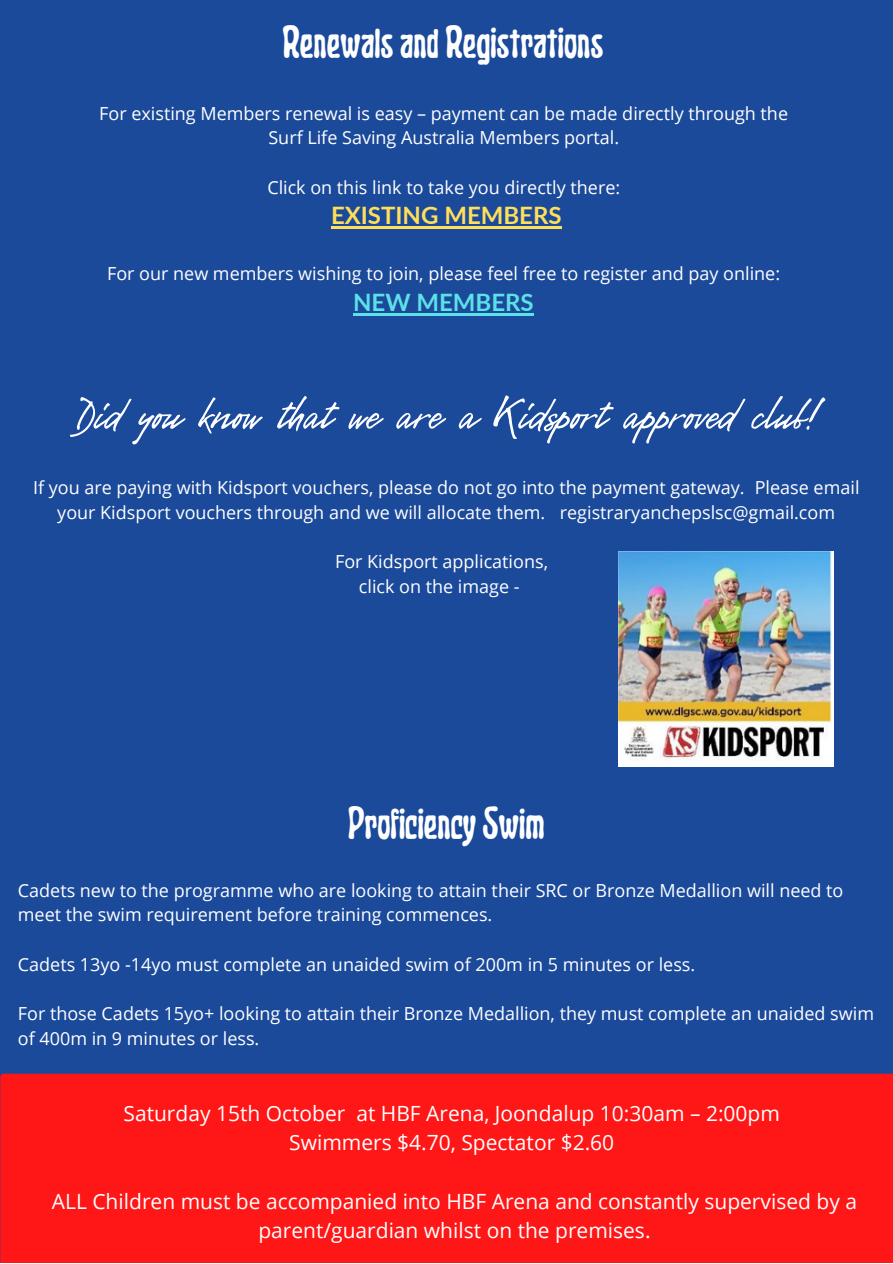
<style>
.page{position:relative;width:893px;height:1264px;background:#fff}
.page>*{position:absolute;margin:0;border:0;box-sizing:border-box;transform-origin:0 0}
.t1{font:52.5px "Gentlemens Script";color:#fff}
.t2{font:45px "Ayr Lucidity Psych";color:#fff}
.t3{font:700 24px "Lato";color:#ffde59}
.t4{font:700 24px "Lato";color:#5ce1e6}
.t5{font:21px/29.2px "Open Sans";color:#fff;text-align:center}
.t6{font:18px/24.8px "Open Sans";color:#fff;text-align:center}
</style>
<div class="page">
<div style="left:0;top:0;width:892px;height:1073px;background:#1b4a9b"></div>
<hr style="left:331px;top:226px;width:230px;height:3px;background:#ffde59">
<hr style="left:353px;top:313px;width:180px;height:2px;background:#5ce1e6">
<img style="left:618px;top:551px;width:215px;height:215px">
<div style="left:0;top:1073px;width:892px;height:189px;background:#ff1616"></div>
<h2 class="t2" style="left:282px;top:12px;width:322px">Renewals and Registrations</h2>
<p class="t6" style="left:99px;top:100px;width:690px">For existing Members renewal is easy – payment can be made directly through the<br>Surf Life Saving Australia Members portal.</p>
<p class="t6" style="left:267px;top:174px;width:354px">Click on this link to take you directly there:</p>
<h3 class="t3" style="left:331px;top:200px;width:232px">EXISTING MEMBERS</h3>
<p class="t6" style="left:107px;top:261px;width:674px">For our new members wishing to join, please feel free to register and pay online:</p>
<h3 class="t4" style="left:353px;top:287px;width:182px">NEW MEMBERS</h3>
<h1 class="t1" style="left:73px;top:382px;width:749px">Did you know that we are a Kidsport approved club!</h1>
<p class="t6" style="left:33px;top:474px;width:827px">If you are paying with Kidsport vouchers, please do not go into the payment gateway. Please email your Kidsport vouchers through and we will allocate them. registraryanchepslsc@gmail.com</p>
<p class="t6" style="left:335px;top:549px;width:214px">For Kidsport applications, click on the image -</p>
<h2 class="t2" style="left:348px;top:794px;width:198px">Proficiency Swim</h2>
<p class="t6" style="left:18px;top:877px;width:827px;text-align:left">Cadets new to the programme who are looking to attain their SRC or Bronze Medallion will need to meet the swim requirement before training commences.</p>
<p class="t6" style="left:18px;top:951px;width:679px">Cadets 13yo -14yo must complete an unaided swim of 200m in 5 minutes or less.</p>
<p class="t6" style="left:18px;top:1001px;width:857px;text-align:left">For those Cadets 15yo+ looking to attain their Bronze Medallion, they must complete an unaided swim of 400m in 9 minutes or less.</p>
<p class="t5" style="left:123px;top:1098px;width:658px">Saturday 15th October at HBF Arena, Joondalup 10:30am – 2:00pm<br>Swimmers $4.70, Spectator $2.60</p>
<p class="t5" style="left:52px;top:1185px;width:806px">ALL Children must be accompanied into HBF Arena and constantly supervised by a parent/guardian whilst on the premises.</p>
</div>
